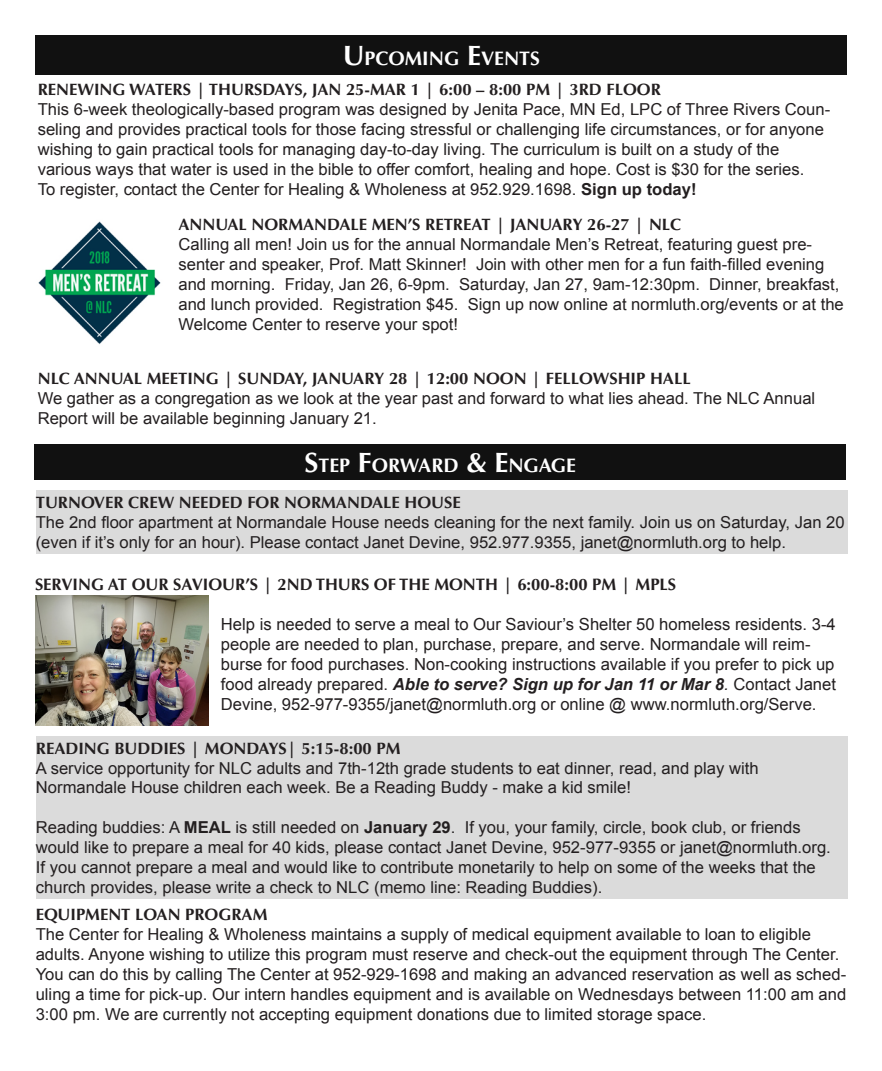
<style>
.page{position:relative;width:882px;height:1071px;background:#fff}
.page>*{position:absolute;margin:0;border:0;box-sizing:border-box;transform-origin:0 0}
.t1{font:700 19.6px "Optima LT Std";color:#fff}
.t2{font:16.62px/19.9px "Arial";color:#231f20}
.t3{font:700 16.62px "Optima LT Std";color:#231f20}
.t4{font:16.45px/19.9px "Arial";color:#231f20}
.t5{font:700 16.45px "Optima LT Std";color:#231f20}
.s1{font-size:28px}
.s2{font-weight:700}
.s3{font-family:"Optima LT Std";font-weight:700}
.s4{font-weight:700;font-style:italic}
.s5{font-style:italic}
</style>
<div class="page">
<div style="left:34px;top:444px;width:812px;height:35px;background:#111"></div>
<img style="left:36px;top:596px;width:173px;height:129px">
<div style="left:36px;top:736px;width:812px;height:162px;background:#dbdbdb"></div>
<div style="left:36px;top:490px;width:811px;height:63px;background:#dbdbdb"></div>
<div style="left:35px;top:35px;width:812px;height:40px;background:#111"></div>
<img style="left:38px;top:221px;width:123px;height:124px">
<p class="t1" style="left:343px;top:47px;width:199px"><span class="s1">U</span>PCOMING <span class="s1">E</span>VENTS</p>
<p class="t5" style="left:38px;top:80px;width:625px">RENEWING WATERS | THURSDAYS, JAN 25-MAR 1 | 6:00 – 8:00 PM | 3RD FLOOR</p>
<p class="t4" style="left:38px;top:99px;width:794px">This 6-week theologically-based program was designed by Jenita Pace, MN Ed, LPC of Three Rivers Coun&shy;seling and provides practical tools for those facing stressful or challenging life circumstances, or for anyone wishing to gain practical tools for managing day-to-day living. The curriculum is built on a study of the</p>
<p class="t4" style="left:38px;top:159px;width:768px">various ways that water is used in the bible to offer comfort, healing and hope. Cost is $30 for the series.</p>
<p class="t4" style="left:38px;top:179px;width:660px">To register, contact the Center for Healing &amp; Wholeness at 952.929.1698. <span class="s2">Sign up today!</span></p>
<p class="t4" style="left:178px;top:214px;width:667px"><span class="s3">ANNUAL NORMANDALE MEN’S RETREAT | JANUARY 26-27 | NLC<br></span>Calling all men! Join us for the annual Normandale Men’s Retreat, featuring guest pre&shy;senter and speaker, Prof. Matt Skinner! Join with other men for a fun faith-filled evening and morning. Friday, Jan 26, 6-9pm. Saturday, Jan 27, 9am-12:30pm. Dinner, breakfast, and lunch provided. Registration $45. Sign up now online at normluth.org/events or at the Welcome Center to reserve your spot!</p>
<p class="t5" style="left:38px;top:369px;width:654px">NLC ANNUAL MEETING | SUNDAY, JANUARY 28 | 12:00 NOON | FELLOWSHIP HALL</p>
<p class="t4" style="left:38px;top:388px;width:779px">We gather as a congregation as we look at the year past and forward to what lies ahead. The NLC Annual<br>Report will be available beginning January 21.</p>
<p class="t1" style="left:304px;top:454px;width:273px"><span class="s1">S</span>TEP <span class="s1">F</span>ORWARD <span class="s1">&amp; E</span> N GAGE</p>
<p class="t5" style="left:36px;top:493px;width:427px">TURNOVER CREW NEEDED FOR NORMANDALE HOUSE</p>
<p class="t4" style="left:36px;top:512px;width:810px">The 2nd floor apartment at Normandale House needs cleaning for the next family. Join us on Saturday, Jan 20 (even if it’s only for an hour). Please contact Janet Devine, 952.977.9355, janet@normluth.org to help.</p>
<p class="t3" style="left:35px;top:575px;width:643px">SERVING AT OUR SAVIOUR’S | 2ND THURS OF THE MONTH | 6:00-8:00 PM | MPLS</p>
<p class="t2" style="left:221px;top:614px;width:617px">Help is needed to serve a meal to Our Saviour’s Shelter 50 homeless residents. 3-4 people are needed to plan, purchase, prepare, and serve. Normandale will reim&shy;burse for food purchases. Non-cooking instructions available if you prefer to pick up food already prepared. <span class="s4">Able to serve? Sign up for Jan 11 or Mar 8</span><span class="s5">.</span> Contact Janet Devine, 952-977-9355/janet@normluth.org or online @ www.normluth.org/Serve.</p>
<p class="t5" style="left:36px;top:738px;width:366px">READING BUDDIES | MONDAYS| 5:15-8:00 PM</p>
<p class="t4" style="left:36px;top:758px;width:724px">A service opportunity for NLC adults and 7th-12th grade students to eat dinner, read, and play with</p>
<p class="t4" style="left:36px;top:778px;width:597px">Normandale House children each week. Be a Reading Buddy - make a kid smile!</p>
<p class="t4" style="left:36px;top:818px;width:796px">Reading buddies: A <span class="s2">MEAL</span> is still needed on <span class="s2">January 29</span>. If you, your family, circle, book club, or friends would like to prepare a meal for 40 kids, please contact Janet Devine, 952-977-9355 or janet@normluth.org.<br>If you cannot prepare a meal and would like to contribute monetarily to help on some of the weeks that the church provides, please write a check to NLC (memo line: Reading Buddies).</p>
<p class="t5" style="left:36px;top:905px;width:233px">EQUIPMENT LOAN PROGRAM</p>
<p class="t4" style="left:36px;top:924px;width:812px">The Center for Healing &amp; Wholeness maintains a supply of medical equipment available to loan to eligible adults. Anyone wishing to utilize this program must reserve and check-out the equipment through The Center.<br>You can do this by calling The Center at 952-929-1698 and making an advanced reservation as well as sched&shy;uling a time for pick-up. Our intern handles equipment and is available on Wednesdays between 11:00 am and 3:00 pm. We are currently not accepting equipment donations due to limited storage space.</p>
</div>
